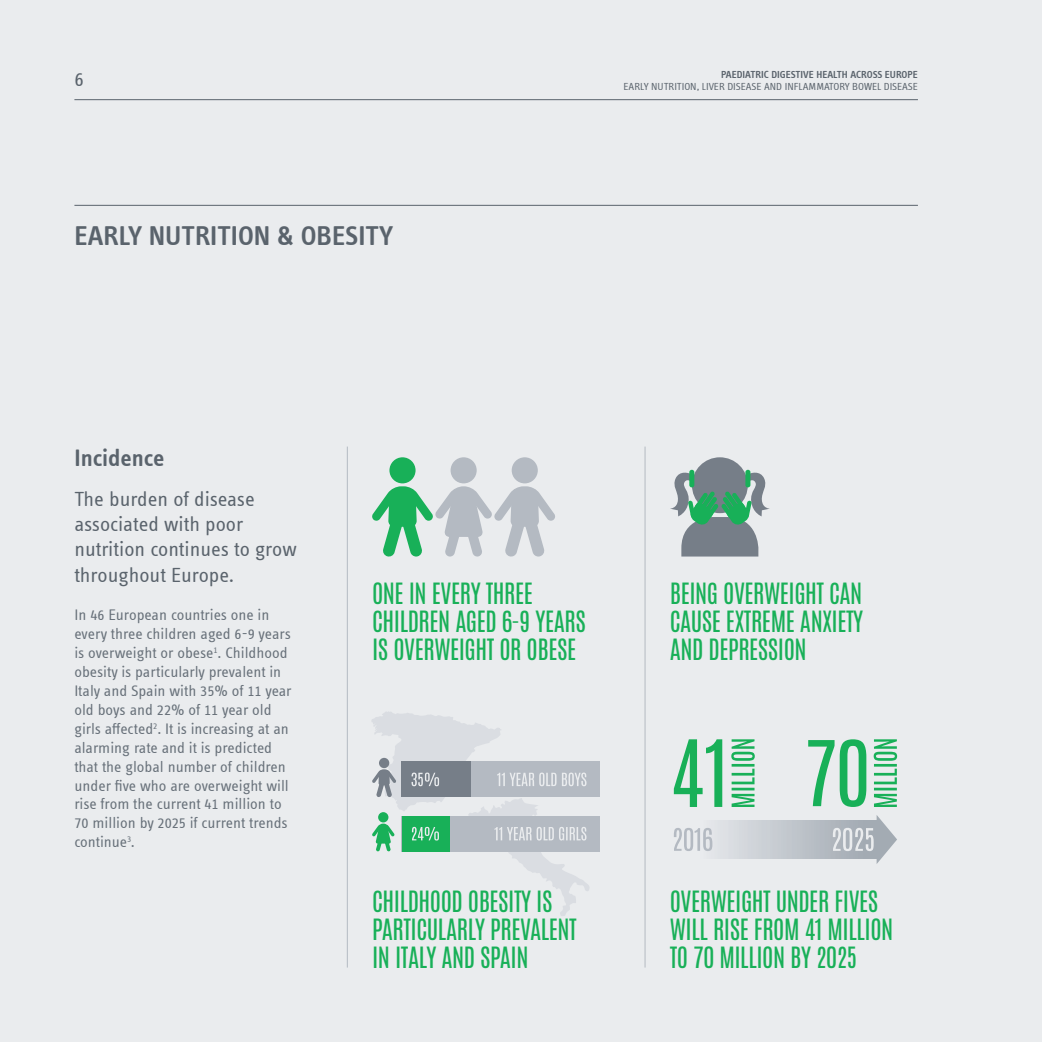
<style>
.page{position:relative;width:1042px;height:1042px;background:#eaecee}
.page>*{position:absolute;margin:0;border:0;box-sizing:border-box;transform-origin:0 0}
.t1{font:600 28px "Info Text Offc Pro";color:#5a636c}
.t2{font:24.5px/28px "Antonio";letter-spacing:-.02em;color:#18b058}
.t3{font:600 24.5px "Info Text Offc Pro";color:#5a636c}
.t4{font:21px/25.2px "Info Text Offc Pro";color:#5a636c}
.t5{font:15.75px/18.9px "Info Text Offc Pro";color:#68717a}
.t6{font:10.5px "Info Text Offc Pro";color:#5a636c}
.t7{font:600 10.5px "Info Text Offc Pro";color:#5a636c}
</style>
<div class="page">
<hr style="left:74px;top:99px;width:844px;height:1px;background:#5a636c">
<hr style="left:74px;top:205px;width:844px;height:1px;background:#5a636c">
<svg style="left:707px;top:820px;width:126px;height:39px"></svg>
<div style="left:389px;top:457px;width:26px;height:26px;background:#18b058;border-radius:50%"></div>
<div style="left:512px;top:457px;width:26px;height:26px;background:#b4bac2;border-radius:50%"></div>
<div style="left:450px;top:457px;width:27px;height:26px;background:#b4bac2;border-radius:50%"></div>
<svg style="left:372px;top:486px;width:183px;height:71px"></svg>
<svg style="left:674px;top:828px;width:38px;height:23px"></svg>
<svg style="left:731px;top:739px;width:24px;height:68px"></svg>
<svg style="left:674px;top:739px;width:48px;height:68px"></svg>
<svg style="left:833px;top:815px;width:64px;height:49px"></svg>
<svg style="left:873px;top:739px;width:24px;height:68px"></svg>
<svg style="left:808px;top:739px;width:58px;height:68px"></svg>
<div style="left:402px;top:816px;width:198px;height:35px;background:#b4bac2"></div>
<div style="left:402px;top:762px;width:198px;height:35px;background:#b4bac2"></div>
<svg style="left:372px;top:712px;width:218px;height:204px"></svg>
<hr style="left:644px;top:446px;width:1px;height:521px;background:#b4bac2">
<hr style="left:347px;top:446px;width:1px;height:521px;background:#b4bac2">
<div style="left:692px;top:457px;width:56px;height:56px;background:#767e88;border-radius:50%"></div>
<svg style="left:670px;top:470px;width:100px;height:86px"></svg>
<h3 class="t4" style="left:74px;top:66px;width:11px">6</h3>
<h1 class="t1" style="left:74px;top:219px;width:320px">EARLY NUTRITION &amp; OBESITY</h1>
<p class="t7" style="left:721px;top:68px;width:193px">PAED IATRIC DIGESTIVE HEALTH ACROSS EUROPE</p>
<p class="t6" style="left:623px;top:81px;width:148px">Early Nutrition , Liver Disease and</p>
<p class="t6" style="left:785px;top:81px;width:133px">In flammatory Bowel Disease</p>
<h2 class="t3" style="left:74px;top:443px;width:91px">INCIDENCE</h2>
<h3 class="t4" style="left:74px;top:486px;width:224px">The burden of disease associated with poor nutrition continues to grow throughout Europe.</h3>
<p class="t5" style="left:74px;top:605px;width:219px">I n 46 European countries one in every three children aged 6-9 years is overweight or obese<sup>1</sup>. Childhood obesity is particularly prevalent in<br>Italy and Spain with 35% of 11 year old boys and 22% of 11 year old girls affected<sup>2</sup>. It is increasing at an alarming rate and it is predicted that the global number of children under five who are overweight will rise from the current 41 million to<br>70 million by 2025 if current trends continue<sup>3</sup>.</p>
<h2 class="t2" style="left:372px;top:579px;width:215px">ONE IN EVERY THREE<br>CHILDREN AGED 6-9 YEARS<br>IS OVERWEIGHT OR OBESE</h2>
<h2 class="t2" style="left:670px;top:579px;width:195px;text-align:justify">BEING OVERWEIGHT CAN CAUSE EXTREME ANXIETY AND DEPRESSION</h2>
<h2 class="t2" style="left:372px;top:887px;width:206px">CHILDHOOD OBESITY IS<br>PARTICULARLY PREVALENT<br>IN ITALY AND SPAIN</h2>
<h2 class="t2" style="left:670px;top:887px;width:225px">OVERWEIGHT UNDER FIVES<br>WILL RISE FROM 41 MILLION<br>TO 70 MILLION BY 2025</h2>
</div>
